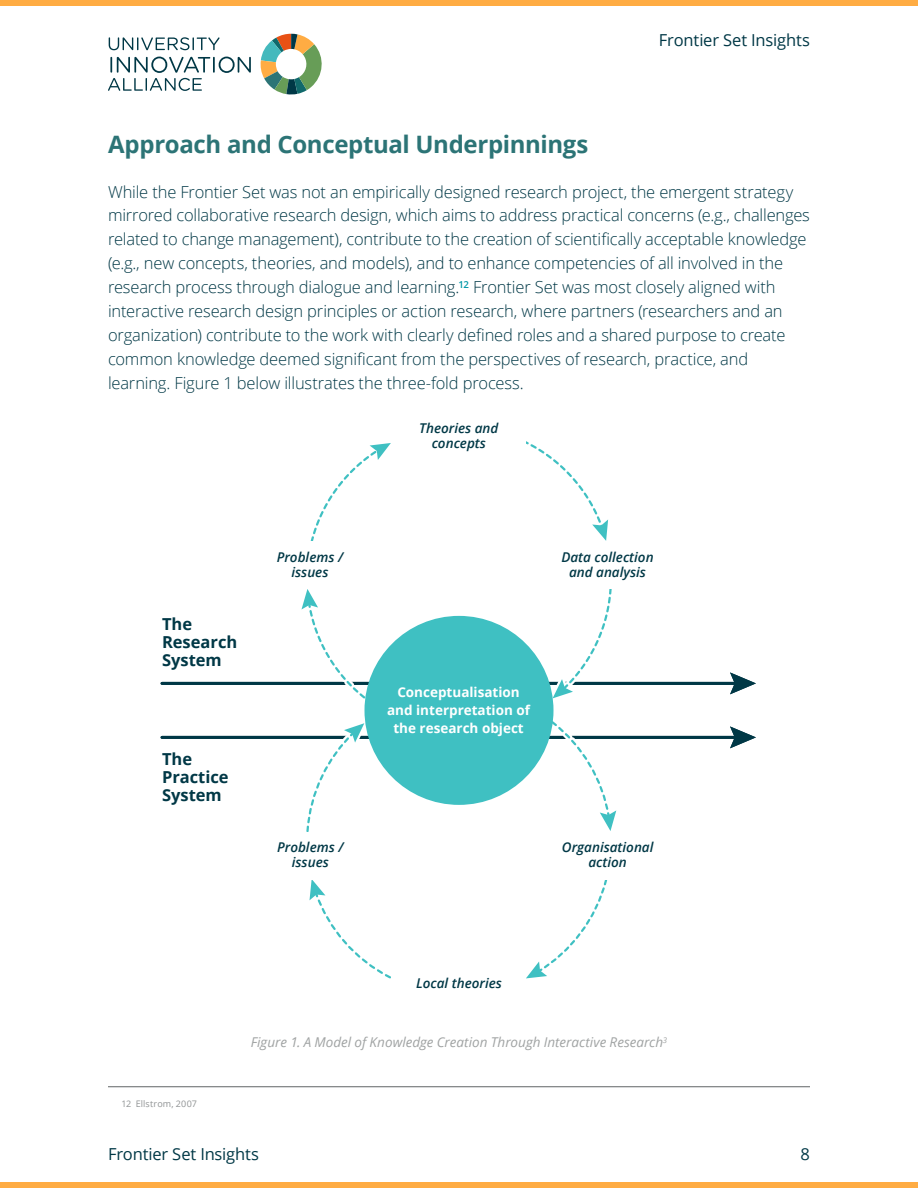
<style>
.page{position:relative;width:918px;height:1188px;background:#fff}
.page>*{position:absolute;margin:0;border:0;box-sizing:border-box;transform-origin:0 0}
.t1{font:700 24px "Open Sans";letter-spacing:-.015em;color:#2c7476}
.t2{font:300 16.5px/23.9px "Open Sans";letter-spacing:-.01em;color:#003846}
.t3{font:16.5px "Open Sans";letter-spacing:-.01em;color:#003846}
.t4{font:700 16.5px/18.1px "Open Sans";color:#003846}
.t5{font:italic 600 13.5px/14.9px "Open Sans";color:#003846;text-align:center}
.t6{font:italic 13.5px "Open Sans";color:#a0a3a3}
.t7{font:700 13.5px/18px "Open Sans";color:#fff;text-align:center}
.t8{font:9px "Open Sans";letter-spacing:.01em;color:#909394}
</style>
<div class="page">
<div style="left:0;top:1183px;width:918px;height:5px;background:#ffac43"></div>
<div style="left:0;top:0;width:918px;height:5px;background:#ffac43"></div>
<hr style="left:162px;top:736px;width:576px;height:3px;background:#003846">
<svg style="left:730px;top:726px;width:26px;height:22px"></svg>
<hr style="left:162px;top:682px;width:576px;height:3px;background:#003846">
<svg style="left:730px;top:672px;width:26px;height:22px"></svg>
<svg style="left:304px;top:723px;width:63px;height:109px"></svg>
<svg style="left:310px;top:880px;width:81px;height:99px"></svg>
<svg style="left:526px;top:880px;width:82px;height:98px"></svg>
<svg style="left:551px;top:721px;width:69px;height:110px"></svg>
<svg style="left:298px;top:589px;width:70px;height:110px"></svg>
<svg style="left:549px;top:589px;width:65px;height:110px"></svg>
<svg style="left:526px;top:441px;width:82px;height:100px"></svg>
<svg style="left:310px;top:443px;width:81px;height:98px"></svg>
<div style="left:364px;top:616px;width:190px;height:189px;background:#3fc0c2;border-radius:50%"></div>
<hr style="left:108px;top:1086px;width:702px;height:1px;background:#616566">
<svg style="left:260px;top:34px;width:62px;height:61px"></svg>
<svg style="left:109px;top:37px;width:111px;height:13px"></svg>
<svg style="left:108px;top:56px;width:143px;height:35px"></svg>
<p class="t3" style="left:659px;top:29px;width:153px">Frontier Set Insights</p>
<h1 class="t1" style="left:108px;top:128px;width:482px">Approach and Conceptual Underpinnings</h1>
<p class="t2" style="left:108px;top:179px;width:704px">While the Frontier Set was not an empirically designed research project, the emergent strategy mirrored collaborative research design, which aims to address practical concerns (e.g., challenges related to change management), contribute to the creation of scientifically acceptable knowledge (e.g., new concepts, theories, and models), and to enhance competencies of all involved in the research process through dialogue and learning.<sup>12</sup> Frontier Set was most closely aligned with interactive research design principles or action research, where partners (researchers and an organization) contribute to the work with clearly defined roles and a shared purpose to create common knowledge deemed significant from the perspectives of research, practice, and learning. Figure 1 below illustrates the three-fold process.</p>
<p class="t4" style="left:162px;top:615px;width:77px">The<br>Research<br>System</p>
<p class="t4" style="left:162px;top:750px;width:68px">The<br>Practice<br>System</p>
<p class="t5" style="left:277px;top:549px;width:68px">Problems / issues</p>
<p class="t5" style="left:277px;top:839px;width:68px">Problems / issues</p>
<p class="t5" style="left:419px;top:421px;width:81px">Theories and concepts</p>
<p class="t5" style="left:561px;top:549px;width:94px">Data collection and analysis</p>
<p class="t7" style="left:387px;top:683px;width:144px">Conceptualisation and interpretation of the research object</p>
<p class="t5" style="left:562px;top:839px;width:93px">Organisational action</p>
<p class="t8" style="left:122px;top:1098px;width:77px">12 Ellstrom, 2007</p>
<p class="t5" style="left:416px;top:975px;width:87px">Local theories</p>
<p class="t6" style="left:251px;top:1033px;width:418px">Figure 1. A Model of Knowledge Creation Through Interactive Research<sup>3</sup></p>
<p class="t3" style="left:108px;top:1143px;width:153px">Frontier Set Insights</p>
<p class="t3" style="left:801px;top:1143px;width:11px">8</p>
</div>
